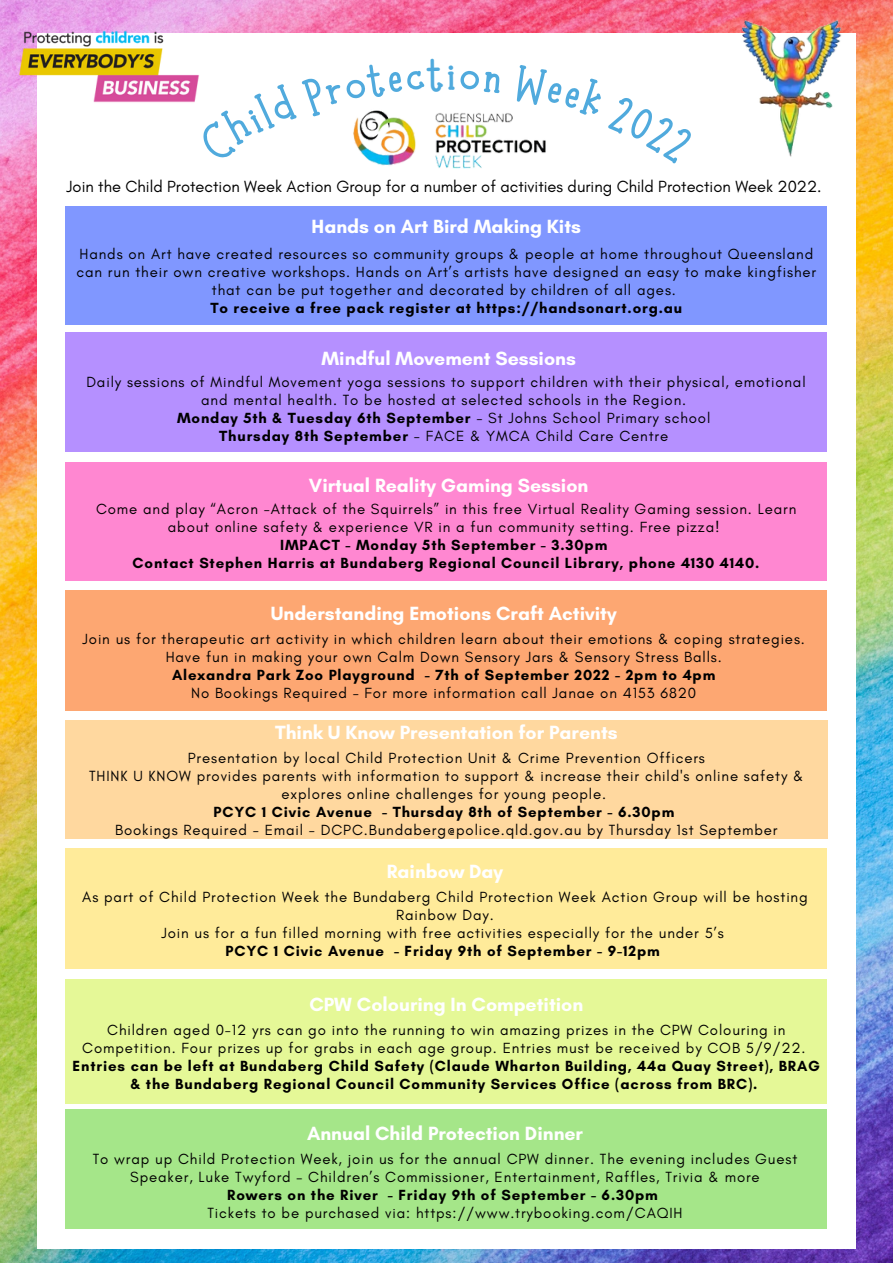
<style>
.page{position:relative;width:893px;height:1264px;background:#fff}
.page>*{position:absolute;margin:0;border:0;box-sizing:border-box;transform-origin:0 0}
.t1{font:700 19.5px "Glacial Indifference";color:#fff}
.t2{font:16.5px "Glacial Indifference";color:#000}
.t3{font:15px/18px "Glacial Indifference";letter-spacing:.06em;color:#000;text-align:center}
.t4{font:700 15px/18px "Glacial Indifference";letter-spacing:.06em;color:#000;text-align:center}
.s1{font-weight:700}
</style>
<div class="page">
<img style="left:0;top:0;width:892px;height:1262px">
<div style="left:37px;top:34px;width:818px;height:1215px;background:#fff"></div>
<img style="left:12px;top:21px;width:194px;height:90px">
<img style="left:375px;top:113px;width:138px;height:56px">
<img style="left:731px;top:19px;width:124px;height:138px">
<div style="left:66px;top:1109px;width:761px;height:119px;background:#a5e689"></div>
<div style="left:66px;top:979px;width:761px;height:125px;background:#e5f897"></div>
<div style="left:66px;top:848px;width:761px;height:120px;background:#ffeb9a"></div>
<div style="left:66px;top:590px;width:761px;height:120px;background:#fda772"></div>
<div style="left:66px;top:462px;width:761px;height:118px;background:#ff87d1"></div>
<div style="left:66px;top:332px;width:761px;height:119px;background:#b590ff"></div>
<div style="left:66px;top:207px;width:761px;height:118px;background:#8097ff"></div>
<div style="left:65px;top:720px;width:762px;height:118px;background:#ffd89f"></div>
<svg style="left:197px;top:57px;width:304px;height:106px"></svg>
<svg style="left:513px;top:139px;width:33px;height:15px"></svg>
<p class="t2" style="left:67px;top:176px;width:756px">Join the Child Protection Week Action Group for a number of activities during Child Protection Week 2022.</p>
<h1 class="t1" style="left:311px;top:215px;width:271px">Hands on Art Bird Making Kits</h1>
<p class="t3" style="left:76px;top:245px;width:741px">Hands on Art have created resources so community groups &amp; people at home throughout Queensland can run their own creative workshops. Hands on Art’s artists have designed an easy to make kingfisher that can be put together and decorated by children of all ages.</p>
<p class="t4" style="left:210px;top:299px;width:473px">To receive a free pack register at https://handsonart.org.au</p>
<h1 class="t1" style="left:321px;top:346px;width:256px">Mindful Movement Sessions</h1>
<p class="t3" style="left:86px;top:372px;width:720px">Daily sessions of Mindful Movement yoga sessions to support children with their physical, emotional and mental health. To be hosted at selected schools in the Region.<br><span class="s1">Monday 5th &amp; Tuesday 6th September</span> - St Johns School Primary school<br><span class="s1">Thursday 8th September</span> - FACE &amp; YMCA Child Care Centre</p>
<h1 class="t1" style="left:309px;top:474px;width:281px">Virtual Reality Gaming Session</h1>
<p class="t3" style="left:96px;top:500px;width:701px">Come and play “Acron -Attack of the Squirrels” in this free Virtual Reality Gaming session. Learn about online safety &amp; experience VR in a fun community setting. Free pizza!</p>
<p class="t4" style="left:133px;top:536px;width:628px">IMPACT - Monday 5th September - 3.30pm<br>Contact Stephen Harris at Bundaberg Regional Council Library, phone 4130 4140.</p>
<h1 class="t1" style="left:271px;top:601px;width:347px">Understanding Emotions Craft Activity</h1>
<p class="t3" style="left:83px;top:629px;width:723px">Join us for therapeutic art activity in which children learn about their emotions &amp; coping strategies.<br>Have fun in making your own Calm Down Sensory Jars &amp; Sensory Stress Balls.</p>
<p class="t4" style="left:172px;top:665px;width:545px">Alexandra Park Zoo Playground - 7th of September 2022 - 2pm to 4pm</p>
<p class="t3" style="left:191px;top:683px;width:506px">No Bookings Required - For more information call Janae on 4153 6820</p>
<h1 class="t1" style="left:275px;top:720px;width:344px">Think U Know Presentation for Parents</h1>
<p class="t3" style="left:89px;top:748px;width:715px">Presentation by local Child Protection Unit &amp; Crime Prevention Officers<br>THINK U KNOW provides parents with information to support &amp; increase their child's online safety &amp; explores online challenges for young people.</p>
<p class="t4" style="left:213px;top:802px;width:462px">PCYC 1 Civic Avenue - Thursday 8th of September - 6.30pm</p>
<p class="t3" style="left:115px;top:820px;width:664px">Bookings Required - Email - DCPC.Bundaberg@police.qld.gov.au by Thursday 1st September</p>
<h1 class="t1" style="left:387px;top:859px;width:118px">Rainbow Day</h1>
<p class="t3" style="left:82px;top:887px;width:727px">As part of Child Protection Week the Bundaberg Child Protection Week Action Group will be hosting<br>Rainbow Day.<br>Join us for a fun filled morning with free activities especially for the under 5’s</p>
<p class="t4" style="left:225px;top:941px;width:436px">PCYC 1 Civic Avenue - Friday 9th of September - 9-12pm</p>
<h1 class="t1" style="left:309px;top:992px;width:275px">CPW Colouring In Competition</h1>
<p class="t3" style="left:82px;top:1020px;width:724px">Children aged 0-12 yrs can go into the running to win amazing prizes in the CPW Colouring in<br>Competition. Four prizes up for grabs in each age group. Entries must be received by COB 5/9/22.</p>
<p class="t4" style="left:73px;top:1056px;width:748px">Entries can be left at Bundaberg Child Safety (Claude Wharton Building, 44a Quay Street), BRAG &amp; the Bundaberg Regional Council Community Services Office (across from BRC).</p>
<h1 class="t1" style="left:307px;top:1121px;width:277px">Annual Child Protection Dinner</h1>
<p class="t3" style="left:93px;top:1149px;width:706px">To wrap up Child Protection Week, join us for the annual CPW dinner. The evening includes Guest<br>Speaker, Luke Twyford – Children’s Commissioner, Entertainment, Raffles, Trivia &amp; more</p>
<p class="t4" style="left:227px;top:1185px;width:432px">Rowers on the River - Friday 9th of September - 6.30pm</p>
<p class="t3" style="left:207px;top:1203px;width:476px">Tickets to be purchased via: https://www.trybooking.com/CAQIH</p>
</div>
